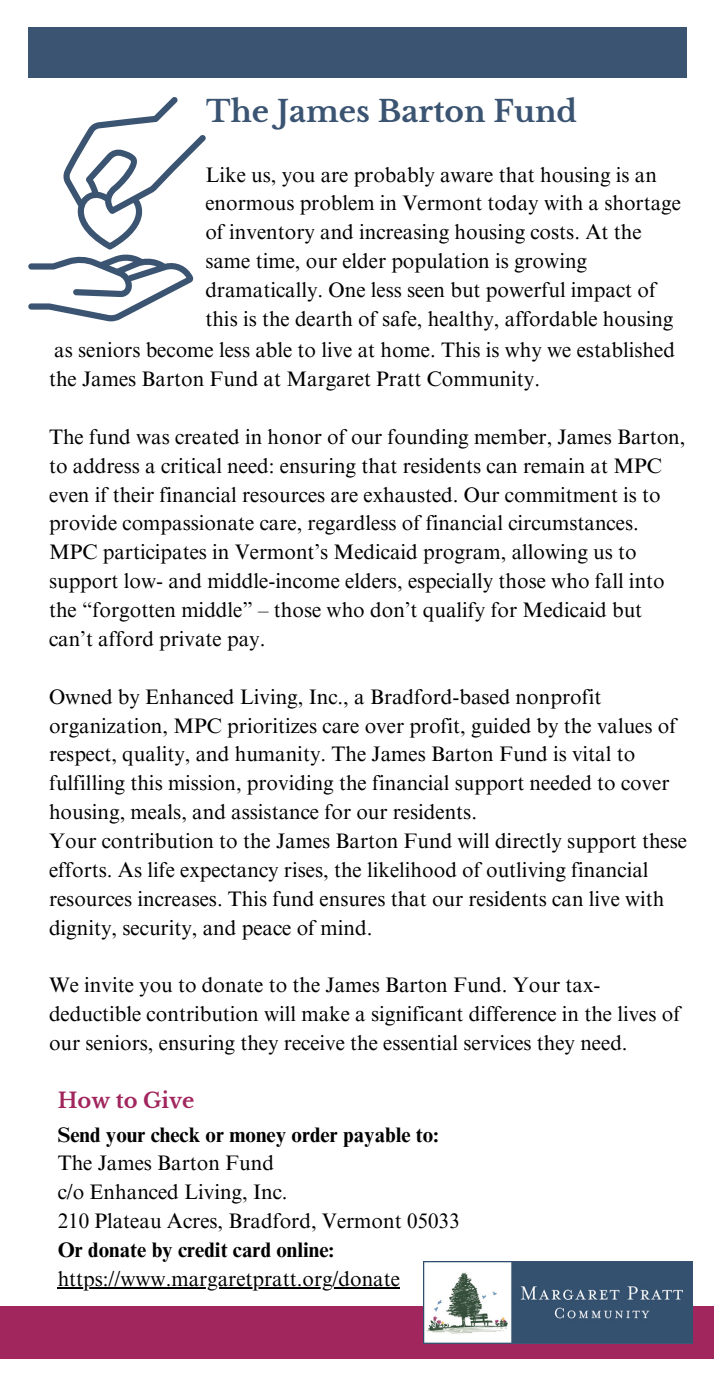
<style>
.page{position:relative;width:714px;height:1386px;background:#fff}
.page>*{position:absolute;margin:0;border:0;box-sizing:border-box;transform-origin:0 0}
.t1{font:700 29.57px "Libre Baskerville";color:#3b5472}
.t2{font:21px/28.9px "Times NRMT Pro";color:#000}
.t3{font:700 21px "Times NRMT Pro";color:#000}
.t4{font:700 21px "Libre Baskerville";color:#a1265d}
</style>
<div class="page">
<div style="left:0;top:1306px;width:714px;height:53px;background:#a1265d"></div>
<img style="left:424px;top:1262px;width:269px;height:81px">
<div style="left:28px;top:27px;width:659px;height:50px;background:#3b5472"></div>
<svg style="left:28px;top:97px;width:178px;height:224px"></svg>
<hr style="left:58px;top:1287px;width:342px;height:2px;background:#000">
<p class="t1" style="left:206px;top:93px;width:372px">The James Barton Fund</p>
<p class="t2" style="left:205px;top:163px;width:477px">Like us, you are probably aware that housing is an enormous problem in Vermont today with a shortage of inventory and increasing housing costs. At the same time, our elder population is growing dramatically. One less seen but powerful impact of this is the dearth of safe, healthy, affordable housing</p>
<p class="t2" style="left:49px;top:338px;width:627px">as seniors become less able to live at home. This is why we established the James Barton Fund at Margaret Pratt Community.</p>
<p class="t2" style="left:49px;top:425px;width:638px">The fund was created in honor of our founding member, James Barton, to address a critical need: ensuring that residents can remain at MPC even if their financial resources are exhausted. Our commitment is to provide compassionate care, regardless of financial circumstances.<br>MPC participates in Vermont’s Medicaid program, allowing us to support low- and middle-income elders, especially those who fall into the “forgotten middle” – those who don’t qualify for Medicaid but can’t afford private pay.</p>
<p class="t2" style="left:49px;top:685px;width:629px">Owned by Enhanced Living, Inc., a Bradford-based nonprofit organization, MPC prioritizes care over profit, guided by the values of respect, quality, and humanity. The James Barton Fund is vital to fulfilling this mission, providing the financial support needed to cover housing, meals, and assistance for our residents.</p>
<p class="t2" style="left:49px;top:829px;width:640px">Your contribution to the James Barton Fund will directly support these efforts. As life expectancy rises, the likelihood of outliving financial resources increases. This fund ensures that our residents can live with dignity, security, and peace of mind.</p>
<p class="t2" style="left:49px;top:973px;width:633px">We invite you to donate to the James Barton Fund. Your tax&shy;deductible contribution will make a significant difference in the lives of our seniors, ensuring they receive the essential services they need.</p>
<h2 class="t4" style="left:58px;top:1087px;width:138px">How to Give</h2>
<p class="t3" style="left:58px;top:1127px;width:383px">Send your check or money order payable to:</p>
<p class="t2" style="left:58px;top:1151px;width:218px">The James Barton Fund</p>
<p class="t2" style="left:58px;top:1180px;width:231px">c/o Enhanced Living, Inc.</p>
<p class="t2" style="left:58px;top:1209px;width:403px">210 Plateau Acres, Bradford, Vermont 05033</p>
<p class="t3" style="left:58px;top:1242px;width:278px">Or donate by credit card online:</p>
<p class="t2" style="left:58px;top:1267px;width:344px">https://www.margaretpratt.org/donate</p>
</div>
